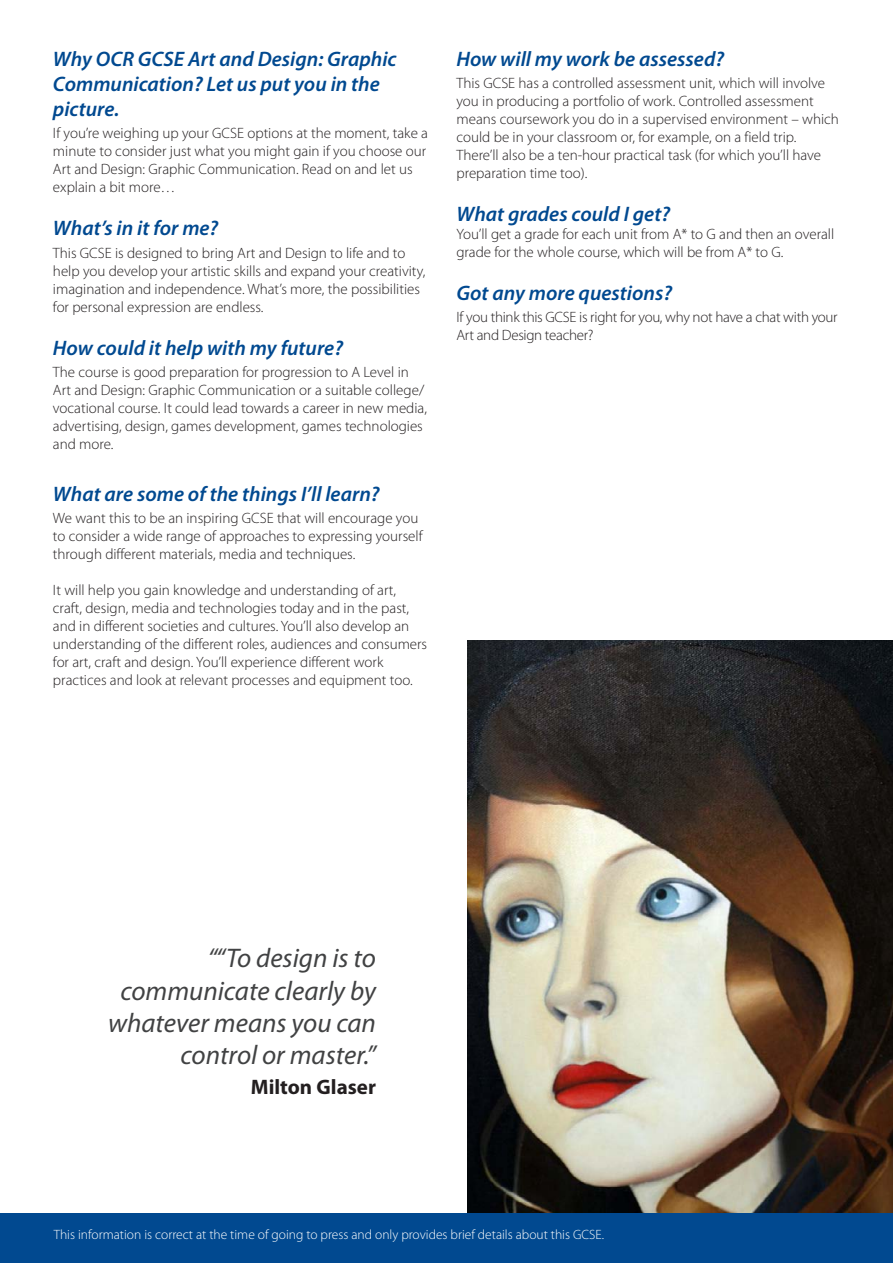
<style>
.page{position:relative;width:893px;height:1263px;background:#fff}
.page>*{position:absolute;margin:0;border:0;box-sizing:border-box;transform-origin:0 0}
.t1{font:italic 27px/32.4px "Myriad Pro";color:#414243;text-align:right}
.t2{font:italic 600 21px/25.2px "Myriad Pro";color:#014990}
.t3{font:700 21px "Myriad Pro";color:#231f20}
.t4{font:300 15px/18px "Myriad Pro";color:#231f20}
.t5{font:300 15px/18px "Myriad Pro";letter-spacing:-.02em;color:#231f20}
.t6{font:300 13.5px "Myriad Pro";color:#fff}
</style>
<div class="page">
<img style="left:468px;top:640px;width:425px;height:573px">
<div style="left:0;top:1213px;width:893px;height:50px;background:#014990"></div>
<p class="t2" style="left:53px;top:45px;width:345px">Why OCR GCSE Art and Design: Graphic<br>Communication? Let us put you in the picture.</p>
<p class="t4" style="left:53px;top:124px;width:377px">If you’re weighing up your GCSE options at the moment, take a minute to consider just what you might gain if you choose our Art and Design: Graphic Communication. Read on and let us explain a bit more…</p>
<p class="t2" style="left:53px;top:215px;width:167px">What’s in it for me?</p>
<p class="t4" style="left:53px;top:244px;width:374px">This GCSE is designed to bring Art and Design to life and to help you develop your artistic skills and expand your creativity, imagination and independence. What’s more, the possibilities for personal expression are endless.</p>
<p class="t2" style="left:53px;top:335px;width:292px">How could it help with my future?</p>
<p class="t4" style="left:53px;top:363px;width:376px">The course is good preparation for progression to A Level in Art and Design: Graphic Communication or a suitable college/ vocational course. It could lead towards a career in new media, advertising, design, games development, games technologies and more.</p>
<p class="t2" style="left:53px;top:481px;width:328px">What are some of the things I’ll learn?</p>
<p class="t4" style="left:53px;top:509px;width:371px">We want this to be an inspiring GCSE that will encourage you to consider a wide range of approaches to expressing yourself through different materials, media and techniques.</p>
<p class="t4" style="left:53px;top:581px;width:376px">It will help you gain knowledge and understanding of art, craft, design, media and technologies today and in the past, and in different societies and cultures. You’ll also develop an understanding of the different roles, audiences and consumers for art, craft and design. You’ll experience different work practices and look at relevant processes and equipment too.</p>
<p class="t2" style="left:456px;top:45px;width:269px">How will my work be assessed?</p>
<p class="t4" style="left:456px;top:74px;width:384px">This GCSE has a controlled assessment unit, which will involve you in producing a portfolio of work. Controlled assessment means coursework you do in a supervised environment – which could be in your classroom or, for example, on a field trip.<br>There’ll also be a ten-hour practical task (for which you’ll have preparation time too).</p>
<p class="t2" style="left:456px;top:201px;width:215px">What grades could I get?</p>
<p class="t4" style="left:456px;top:225px;width:379px">You’ll get a grade for each unit from A* to G and then an overall grade for the whole course, which will be from A* to G.</p>
<p class="t2" style="left:456px;top:280px;width:217px">Got any more questions?</p>
<p class="t5" style="left:456px;top:309px;width:383px">If you think this GCSE is right for you, why not have a chat with your<br>Art and Design teacher?</p>
<p class="t1" style="left:108px;top:941px;width:269px">““To design is to communicate clearly by whatever means you can control or master.”</p>
<p class="t3" style="left:251px;top:1073px;width:127px">Milton Glaser</p>
<p class="t6" style="left:54px;top:1227px;width:552px">This information is correct at the time of going to press and only provides brief details about this GCSE.</p>
</div>
